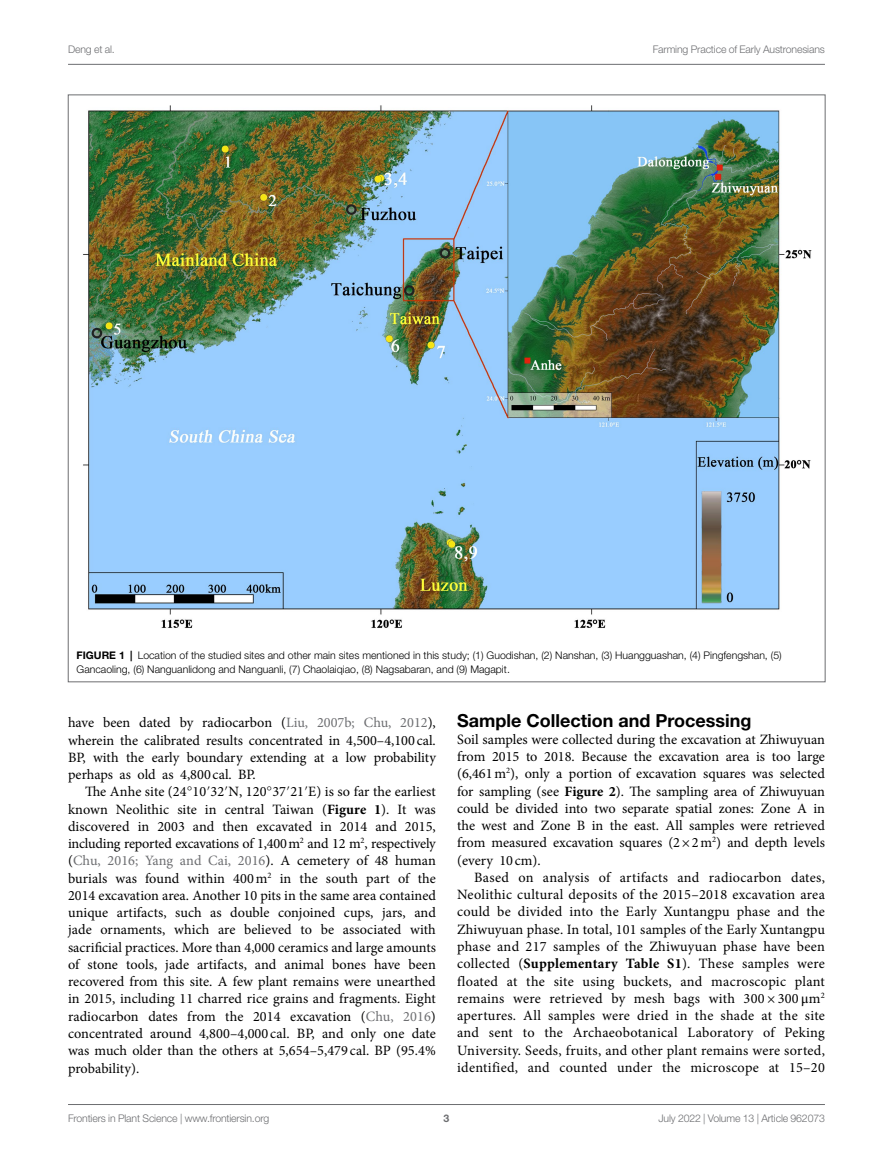
<style>
.page{position:relative;width:893px;height:1170px;background:#fff}
.page>*{position:absolute;margin:0;border:0;box-sizing:border-box;transform-origin:0 0}
.HEAD_2{font:700 18px "Helvetica Neue LT Std";color:#000}
.TEXT{font:14.25px/17.2px "Minion Pro";letter-spacing:.005em;color:#000;text-align:justify}
.TEXT_FLUSH{font:14.25px/17.2px "Minion Pro";color:#000;text-align:justify}
.FIG_LEG{font:300 10.5px/14.2px "Helvetica Neue LT Std";color:#000}
.t1{font:300 10.5px "Helvetica Neue LT Std";letter-spacing:-.015em;color:#6d6e71}
.t2{font:700 10.5px "Helvetica Neue LT Std";color:#6d6e71}
.s1{font-weight:700}
.s2{color:#6d6e71}
.s3{font-family:"STIX General"}
</style>
<div class="page">
<hr style="left:68px;top:64px;width:757px;height:1px;background:#6d6e71">
<hr style="left:68px;top:1104px;width:757px;height:1px;background:#6d6e71">
<img style="left:83px;top:105px;width:729px;height:523px">
<p class="t1" style="left:68px;top:42px;width:48px">Deng et al.</p>
<p class="t1" style="left:653px;top:42px;width:174px">Farming Practice of Early Austronesians</p>
<p class="FIG_LEG" style="left:77px;top:648px;width:706px"><span class="s1">FIGURE 1 |</span> Location of the studied sites and other main sites mentioned in this study; (1) Guodishan, (2) Nanshan, (3) Huangguashan, (4) Pingfengshan, (5)<br>Gancaoling, (6) Nanguanlidong and Nanguanli, (7) Chaolaiqiao, (8) Nagsabaran, and (9) Magapit.</p>
<p class="TEXT" style="left:68px;top:714px;width:369px">have been dated by radiocarbon (<span class="s2">Liu, 2007b; Chu, 2012</span>), wherein the calibrated results concentrated in 4,500–4,100 cal.<br>BP, with the early boundary extending at a low probability perhaps as old as 4,800 cal. BP.</p>
<p class="TEXT" style="left:68px;top:783px;width:369px;text-indent:17px">The Anhe site (24<span class="s3">°</span>10<span class="s3">′</span>32<span class="s3">′</span>N, 120<span class="s3">°</span>37<span class="s3">′</span>21<span class="s3">′</span>E) is so far the earliest known Neolithic site in central Taiwan (<span class="s1">Figure 1</span>). It was discovered in 2003 and then excavated in 2014 and 2015, including reported excavations of 1,400m<sup>2</sup> and 12 m<sup>2</sup>, respectively (<span class="s2">Chu, 2016; Yang and Cai, 2016</span>). A cemetery of 48 human burials was found within 400m<sup>2</sup> in the south part of the 2014 excavation area. Another 10 pits in the same area contained unique artifacts, such as double conjoined cups, jars, and jade ornaments, which are believed to be associated with sacrificial practices. More than 4,000 ceramics and large amounts of stone tools, jade artifacts, and animal bones have been recovered from this site. A few plant remains were unearthed in 2015, including 11 charred rice grains and fragments. Eight radiocarbon dates from the 2014 excavation (<span class="s2">Chu, 2016</span>) concentrated around 4,800–4,000 cal. BP, and only one date was much older than the others at 5,654–5,479 cal. BP (95.4% probability).</p>
<p class="HEAD_2" style="left:457px;top:709px;width:296px">Sample Collection and Processing</p>
<p class="TEXT_FLUSH" style="left:457px;top:730px;width:369px">Soil samples were collected during the excavation at Zhiwuyuan from 2015 to 2018. Because the excavation area is too large (6,461m<sup>2</sup>), only a portion of excavation squares was selected for sampling (see <span class="s1">Figure 2</span>). The sampling area of Zhiwuyuan could be divided into two separate spatial zones: Zone A in the west and Zone B in the east. All samples were retrieved from measured excavation squares (2×2m<sup>2</sup>) and depth levels (every 10 cm).</p>
<p class="TEXT" style="left:457px;top:868px;width:369px;text-indent:17px">Based on analysis of artifacts and radiocarbon dates, Neolithic cultural deposits of the 2015–2018 excavation area could be divided into the Early Xuntangpu phase and the Zhiwuyuan phase. In total, 101 samples of the Early Xuntangpu phase and 217 samples of the Zhiwuyuan phase have been collected (<span class="s1">Supplementary Table S1</span>). These samples were floated at the site using buckets, and macroscopic plant remains were retrieved by mesh bags with 300 × 300 <span class="s3">μ</span>m<sup>2 </sup>apertures. All samples were dried in the shade at the site and sent to the Archaeobotanical Laboratory of Peking University. Seeds, fruits, and other plant remains were sorted, identified, and counted under the microscope at 15–20</p>
<p class="t1" style="left:68px;top:1111px;width:203px">Frontiers in Plant Science | www.frontiersin.org</p>
<p class="t2" style="left:444px;top:1111px;width:7px">3</p>
<p class="t1" style="left:658px;top:1111px;width:168px">July 2022 | Volume 13 | Article 962073</p>
</div>
